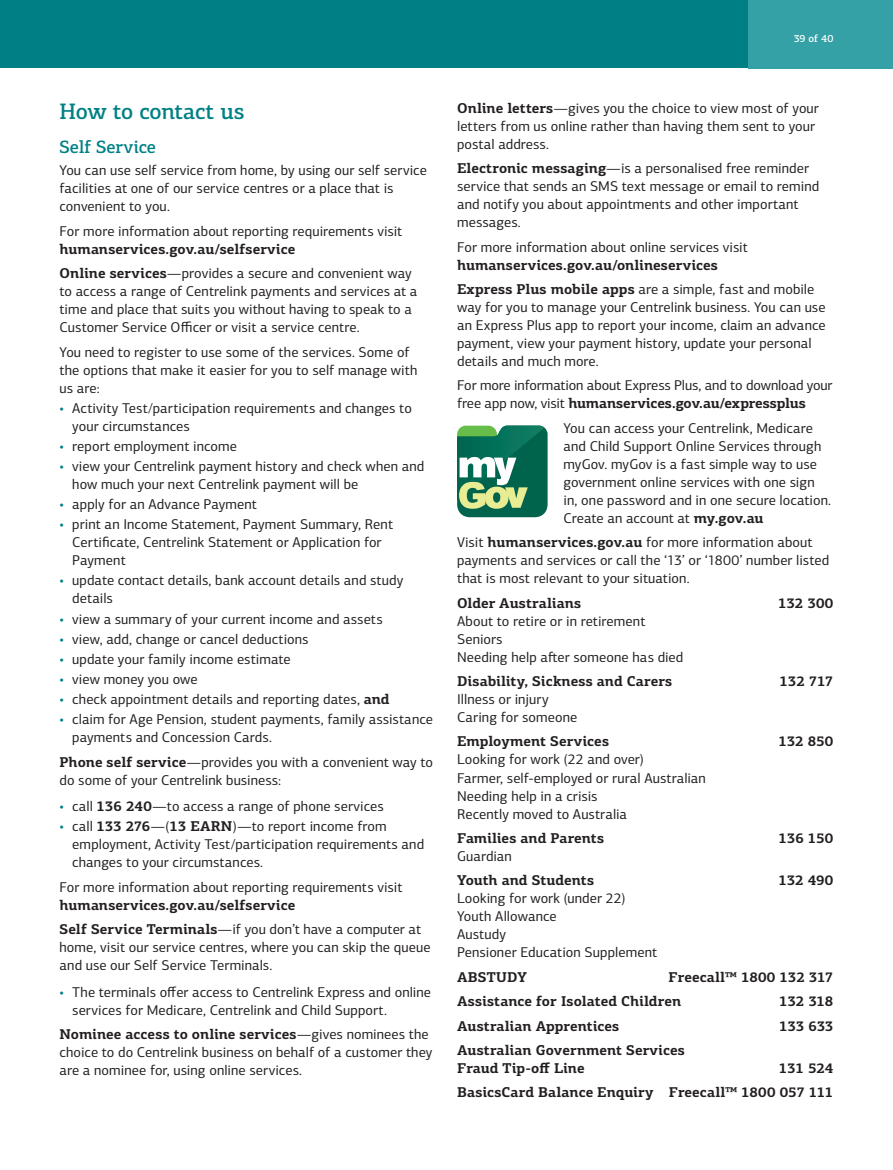
<style>
.page{position:relative;width:893px;height:1170px;background:#fff}
.page>*{position:absolute;margin:0;border:0;box-sizing:border-box;transform-origin:0 0}
.t1{font:500 22.5px "PF Centro Slab Pro";letter-spacing:-.015em;color:#008084}
.t2{font:500 18px "PF Centro Slab Pro";color:#008084}
.t3{font:14.25px/18px "PF Centro Sans Pro";letter-spacing:.005em;color:#231f20}
.t4{font:700 14.25px/24.5px "PF Centro Slab Pro";color:#231f20}
.t5{font:500 10.5px "PF Centro Slab Pro";color:#fff}
.s1{font-family:"PF Centro Slab Pro";font-weight:700}
.s2{color:#008084}
.s3{font-family:"PF Centro Sans Pro";font-weight:400}
</style>
<div class="page">
<div style="left:0;top:0;width:893px;height:68px;background:#008084"></div>
<div style="left:748px;top:0;width:145px;height:68px;background:#33a1a6"></div>
<svg style="left:457px;top:425px;width:91px;height:92px;background:#469270"></svg>
<h1 class="t1" style="left:60px;top:97px;width:186px">How to contact us</h1>
<p class="t2" style="left:60px;top:136px;width:98px">Self Service</p>
<p class="t3" style="left:60px;top:161px;width:369px">You can use self service from home, by using our self service facilities at one of our service centres or a place that is convenient to you.</p>
<p class="t3" style="left:60px;top:222px;width:344px">For more information about reporting requirements visit</p>
<p class="t4" style="left:60px;top:236px;width:237px">humanservices.gov.au/selfservice</p>
<p class="t3" style="left:60px;top:264px;width:359px"><span class="s1">Online services</span>—provides a secure and convenient way to access a range of Centrelink payments and services at a time and place that suits you without having to speak to a Customer Service Officer or visit a service centre.</p>
<p class="t3" style="left:60px;top:342px;width:359px">You need to register to use some of the services. Some of the options that make it easier for you to self manage with us are:</p>
<p class="t3" style="left:72px;top:399px;width:341px;text-indent:-13px"><span class="s2">•</span> Activity Test/participation requirements and changes to your circumstances</p>
<p class="t3" style="left:60px;top:437px;width:179px"><span class="s2">•</span> report employment income</p>
<p class="t3" style="left:72px;top:457px;width:354px;text-indent:-13px"><span class="s2">•</span> view your Centrelink payment history and check when and how much your next Centrelink payment will be</p>
<p class="t3" style="left:60px;top:495px;width:199px"><span class="s2">•</span> apply for an Advance Payment</p>
<p class="t3" style="left:72px;top:515px;width:322px;text-indent:-13px"><span class="s2">•</span> print an Income Statement, Payment Summary, Rent<br>Certificate, Centrelink Statement or Application for<br>Payment</p>
<p class="t3" style="left:72px;top:571px;width:332px;text-indent:-13px"><span class="s2">•</span> update contact details, bank account details and study details</p>
<p class="t3" style="left:60px;top:609px;width:325px"><span class="s2">•</span> view a summary of your current income and assets</p>
<p class="t3" style="left:60px;top:629px;width:250px"><span class="s2">•</span> view, add, change or cancel deductions</p>
<p class="t3" style="left:60px;top:650px;width:233px"><span class="s2">•</span> update your family income estimate</p>
<p class="t3" style="left:60px;top:670px;width:140px"><span class="s2">•</span> view money you owe</p>
<p class="t3" style="left:60px;top:690px;width:332px"><span class="s2">•</span> check appointment details and reporting dates, <span class="s1">and</span></p>
<p class="t3" style="left:72px;top:710px;width:362px;text-indent:-13px"><span class="s2">•</span> claim for Age Pension, student payments, family assistance payments and Concession Cards.</p>
<p class="t3" style="left:60px;top:752px;width:375px"><span class="s1">Phone self service</span>—provides you with a convenient way to do some of your Centrelink business:</p>
<p class="t3" style="left:60px;top:797px;width:326px"><span class="s2">•</span> call <span class="s1">136 240</span>—to access a range of phone services</p>
<p class="t3" style="left:72px;top:817px;width:353px;text-indent:-13px"><span class="s2">•</span> call <span class="s1">133 276</span>—(<span class="s1">13 EARN</span>)—to report income from employment, Activity Test/participation requirements and changes to your circumstances.</p>
<p class="t3" style="left:60px;top:877px;width:344px">For more information about reporting requirements visit</p>
<p class="t4" style="left:60px;top:892px;width:237px">humanservices.gov.au/selfservice</p>
<p class="t3" style="left:60px;top:920px;width:372px"><span class="s1">Self Service Terminals</span>—if you don’t have a computer at home, visit our service centres, where you can skip the queue and use our Self Service Terminals.</p>
<p class="t3" style="left:72px;top:982px;width:360px;text-indent:-13px"><span class="s2">•</span> The terminals offer access to Centrelink Express and online services for Medicare, Centrelink and Child Support.</p>
<p class="t4" style="left:60px;top:1021px;width:371px">Nominee access to online services<span class="s3">—gives nominees the</span></p>
<p class="t3" style="left:60px;top:1043px;width:374px">choice to do Centrelink business on behalf of a customer they are a nominee for, using online services.</p>
<p class="t5" style="left:794px;top:32px;width:41px">39 of 40</p>
<p class="t3" style="left:457px;top:99px;width:363px"><span class="s1">Online letters</span>—gives you the choice to view most of your letters from us online rather than having them sent to your postal address.</p>
<p class="t3" style="left:457px;top:159px;width:364px"><span class="s1">Electronic messaging</span>—is a personalised free reminder service that sends an SMS text message or email to remind and notify you about appointments and other important messages.</p>
<p class="t3" style="left:457px;top:238px;width:292px">For more information about online services visit</p>
<p class="t4" style="left:457px;top:252px;width:262px">humanservices.gov.au/onlineservices</p>
<p class="t3" style="left:457px;top:280px;width:370px"><span class="s1">Express Plus mobile apps</span> are a simple, fast and mobile way for you to manage your Centrelink business. You can use an Express Plus app to report your income, claim an advance payment, view your payment history, update your personal details and much more.</p>
<p class="t3" style="left:457px;top:376px;width:377px">For more information about Express Plus, and to download your</p>
<p class="t4" style="left:457px;top:391px;width:350px"><span class="s3">free app now, visit</span> humanservices.gov.au/expressplus</p>
<p class="t3" style="left:563px;top:419px;width:269px">You can access your Centrelink, Medicare and Child Support Online Services through myGov. myGov is a fast simple way to use government online services with one sign in, one password and in one secure location.<br>Create an account at <span class="s1">my.gov.au</span></p>
<p class="t3" style="left:457px;top:533px;width:373px">Visit <span class="s1">humanservices.gov.au</span> for more information about payments and services or call the ‘13’ or ‘1800’ number listed that is most relevant to your situation.</p>
<p class="t4" style="left:457px;top:590px;width:126px">Older Australians</p>
<p class="t4" style="left:778px;top:590px;width:57px">132 300</p>
<p class="t3" style="left:457px;top:611px;width:228px">About to retire or in retirement<br>Seniors<br>Needing help after someone has died</p>
<p class="t4" style="left:457px;top:668px;width:217px">Disability, Sickness and Carers</p>
<p class="t4" style="left:779px;top:668px;width:55px">132 717</p>
<p class="t3" style="left:457px;top:690px;width:122px">Illness or injury<br>Caring for someone</p>
<p class="t4" style="left:457px;top:729px;width:154px">Employment Services</p>
<p class="t4" style="left:778px;top:729px;width:56px">132 850</p>
<p class="t3" style="left:457px;top:750px;width:250px">Looking for work (22 and over)<br>Farmer, self-employed or rural Australian<br>Needing help in a crisis<br>Recently moved to Australia</p>
<p class="t4" style="left:457px;top:825px;width:149px">Families and Parents</p>
<p class="t4" style="left:779px;top:825px;width:56px">136 150</p>
<p class="t3" style="left:457px;top:847px;width:56px">Guardian</p>
<p class="t4" style="left:457px;top:868px;width:139px">Youth and Students</p>
<p class="t4" style="left:778px;top:868px;width:57px">132 490</p>
<p class="t3" style="left:457px;top:889px;width:202px">Looking for work (under 22)<br>Youth Allowance<br>Austudy<br>Pensioner Education Supplement</p>
<p class="t4" style="left:457px;top:964px;width:71px">ABSTUDY</p>
<p class="t4" style="left:457px;top:964px;width:378px;text-indent:211px">Freecall™ 1800 132 317<br>Assistance for Isolated Children</p>
<p class="t4" style="left:779px;top:988px;width:56px">132 318</p>
<p class="t4" style="left:457px;top:1013px;width:164px">Australian Apprentices</p>
<p class="t4" style="left:779px;top:1013px;width:56px">133 633</p>
<p class="t4" style="left:457px;top:1040px;width:229px;line-height:18px">Australian Government Services<br>Fraud Tip-off Line</p>
<p class="t4" style="left:457px;top:1055px;width:378px;text-align:right">131 524<br>BasicsCard Balance Enquiry Freecall™ 1800 057 111</p>
</div>
